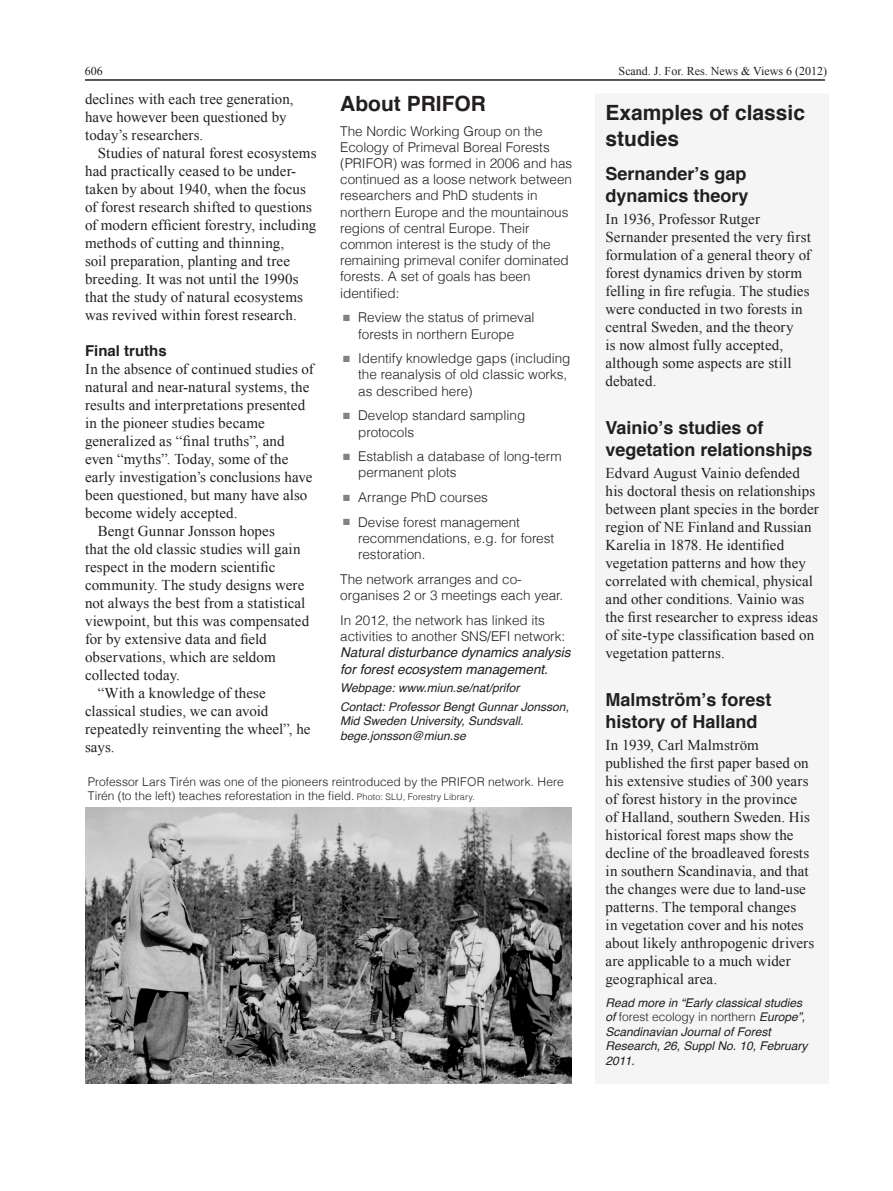
<style>
.page{position:relative;width:893px;height:1191px;background:#fff}
.page>*{position:absolute;margin:0;border:0;box-sizing:border-box;transform-origin:0 0}
.Underrubrik_Scand{font:700 21px/25.2px "Helvetica";color:#231f20}
.Underrubrik_Scand-2{font:700 18px "Helvetica";color:#231f20}
.Brödtext_Scand_J{font:15px/18px "Times New Roman";letter-spacing:.005em;color:#231f20}
.Underrubrik_Scand-3{font:700 15px "Helvetica";color:#231f20}
.Underrubrik_Scand-4{font:300 13.5px/16.2px "Helvetica";color:#231f20}
.Underrubrik_Scand-5{font:italic 12px/14.4px "Helvetica";color:#231f20}
.Brödtext_Scand_J-2{font:300 12px/14.4px "Helvetica";letter-spacing:.005em;color:#231f20}
.t1{font:12px "Times New Roman";color:#231f20}
.s1{color:#808285}
.s2{font-weight:400;font-style:italic}
.s3{font-size:9px}
.s4{font-weight:300;font-style:normal}
</style>
<div class="page">
<hr style="left:85px;top:79px;width:740px;height:2px;background:#231f20">
<div style="left:595px;top:94px;width:234px;height:990px;background:#f5f5f6"></div>
<img style="left:85px;top:807px;width:487px;height:276px">
<p class="t1" style="left:85px;top:63px;width:19px">606</p>
<p class="t1" style="left:619px;top:63px;width:210px">Scand. J. For. Res. News &amp; Views 6 (2012)</p>
<p class="Brödtext_Scand_J" style="left:85px;top:90px;width:210px">declines with each tree generation, have however been questioned by today’s researchers.</p>
<p class="Brödtext_Scand_J" style="left:85px;top:144px;width:233px;text-indent:13px">Studies of natural forest ecosystems had practically ceased to be under&shy;taken by about 1940, when the focus of forest research shifted to questions of modern efficient forestry, including methods of cutting and thinning,<br>soil preparation, planting and tree breeding. It was not until the 1990s that the study of natural ecosystems was revived within forest research.</p>
<p class="Underrubrik_Scand-3" style="left:85px;top:339px;width:83px">Final truths</p>
<p class="Brödtext_Scand_J" style="left:85px;top:360px;width:230px">In the absence of continued studies of natural and near-natural systems, the results and interpretations presented in the pioneer studies became generalized as “final truths”, and even “myths”. Today, some of the early investigation’s conclusions have been questioned, but many have also become widely accepted.</p>
<p class="Brödtext_Scand_J" style="left:85px;top:522px;width:226px;text-indent:13px">Bengt Gunnar Jonsson hopes<br>that the old classic studies will gain respect in the modern scientific community. The study designs were not always the best from a statistical viewpoint, but this was compensated for by extensive data and field observations, which are seldom collected today.</p>
<p class="Brödtext_Scand_J" style="left:85px;top:684px;width:227px;text-indent:13px">“With a knowledge of these classical studies, we can avoid repeatedly reinventing the wheel”, he says.</p>
<p class="Underrubrik_Scand" style="left:340px;top:91px;width:147px">About PRIFOR</p>
<p class="Underrubrik_Scand-4" style="left:340px;top:122px;width:234px">The Nordic Working Group on the<br>Ecology of Primeval Boreal Forests (PRIFOR) was formed in 2006 and has continued as a loose network between researchers and PhD students in northern Europe and the mountainous regions of central Europe. Their common interest is the study of the remaining primeval conifer dominated forests. A set of goals has been identified:</p>
<p class="Underrubrik_Scand-4" style="left:343px;top:309px;width:193px;text-align:center"><span class="s1">■</span> Review the status of primeval forests in northern Europe</p>
<p class="Underrubrik_Scand-4" style="left:358px;top:350px;width:214px;text-indent:-15px"><span class="s1">■</span> Identify knowledge gaps (including the reanalysis of old classic works, as described here)</p>
<p class="Underrubrik_Scand-4" style="left:358px;top:407px;width:169px;text-indent:-15px"><span class="s1">■</span> Develop standard sampling protocols</p>
<p class="Underrubrik_Scand-4" style="left:358px;top:448px;width:205px;text-indent:-15px"><span class="s1">■</span> Establish a database of long-term permanent plots</p>
<p class="Underrubrik_Scand-4" style="left:343px;top:489px;width:146px"><span class="s1">■</span> Arrange PhD courses</p>
<p class="Underrubrik_Scand-4" style="left:358px;top:514px;width:198px;text-indent:-15px"><span class="s1">■</span> Devise forest management recommendations, e.g. for forest restoration.</p>
<p class="Underrubrik_Scand-4" style="left:340px;top:571px;width:225px">The network arranges and co&shy;organises 2 or 3 meetings each year.</p>
<p class="Underrubrik_Scand-4" style="left:340px;top:612px;width:232px">In 2012, the network has linked its activities to another SNS/EFI network:<br><span class="s2">Natural disturbance dynamics analysis for forest ecosystem management.</span></p>
<p class="Underrubrik_Scand-5" style="left:340px;top:681px;width:181px">Webpage: www.miun.se/nat/prifor</p>
<p class="Underrubrik_Scand-5" style="left:340px;top:699px;width:230px">Contact: Professor Bengt Gunnar Jonsson,<br>Mid Sweden University, Sundsvall.</p>
<p class="Underrubrik_Scand-5" style="left:340px;top:728px;width:127px">bege.jonsson@miun.se</p>
<p class="Brödtext_Scand_J-2" style="left:88px;top:774px;width:477px">Professor Lars Tirén was one of the pioneers reintroduced by the PRIFOR network. Here<br>Tirén (to the left) teaches reforestation in the field. <span class="s3">Photo: SLU, Forestry Library.</span></p>
<p class="Underrubrik_Scand" style="left:605px;top:101px;width:201px">Examples of classic studies</p>
<p class="Underrubrik_Scand-2" style="left:605px;top:159px;width:143px">Sernander’s gap</p>
<p class="Underrubrik_Scand-2" style="left:605px;top:181px;width:145px">dynamics theory</p>
<p class="Brödtext_Scand_J" style="left:605px;top:209px;width:207px">In 1936, Professor Rutger<br>Sernander presented the very first formulation of a general theory of forest dynamics driven by storm felling in fire refugia. The studies were conducted in two forests in central Sweden, and the theory<br>is now almost fully accepted, although some aspects are still debated.</p>
<p class="Underrubrik_Scand-2" style="left:605px;top:413px;width:160px">Vainio’s studies of</p>
<p class="Underrubrik_Scand-2" style="left:605px;top:435px;width:209px">vegetation relationships</p>
<p class="Brödtext_Scand_J" style="left:605px;top:463px;width:215px">Edvard August Vainio defended his doctoral thesis on relationships between plant species in the border region of NE Finland and Russian Karelia in 1878. He identified vegetation patterns and how they correlated with chemical, physical and other conditions. Vainio was the first researcher to express ideas of site-type classification based on vegetation patterns.</p>
<p class="Underrubrik_Scand-2" style="left:605px;top:685px;width:168px">Malmström’s forest</p>
<p class="Underrubrik_Scand-2" style="left:605px;top:707px;width:154px">history of Halland</p>
<p class="Brödtext_Scand_J" style="left:605px;top:735px;width:210px">In 1939, Carl Malmström published the first paper based on his extensive studies of 300 years of forest history in the province<br>of Halland, southern Sweden. His historical forest maps show the decline of the broadleaved forests in southern Scandinavia, and that the changes were due to land-use patterns. The temporal changes<br>in vegetation cover and his notes about likely anthropogenic drivers are applicable to a much wider geographical area.</p>
<p class="Underrubrik_Scand-5" style="left:605px;top:995px;width:204px">Read more in “Early classical studies of <span class="s4">forest ecology in northern</span> Europe”,<br>Scandinavian Journal of Forest<br>Research, 26, Suppl No. 10, February<br>2011.</p>
</div>
